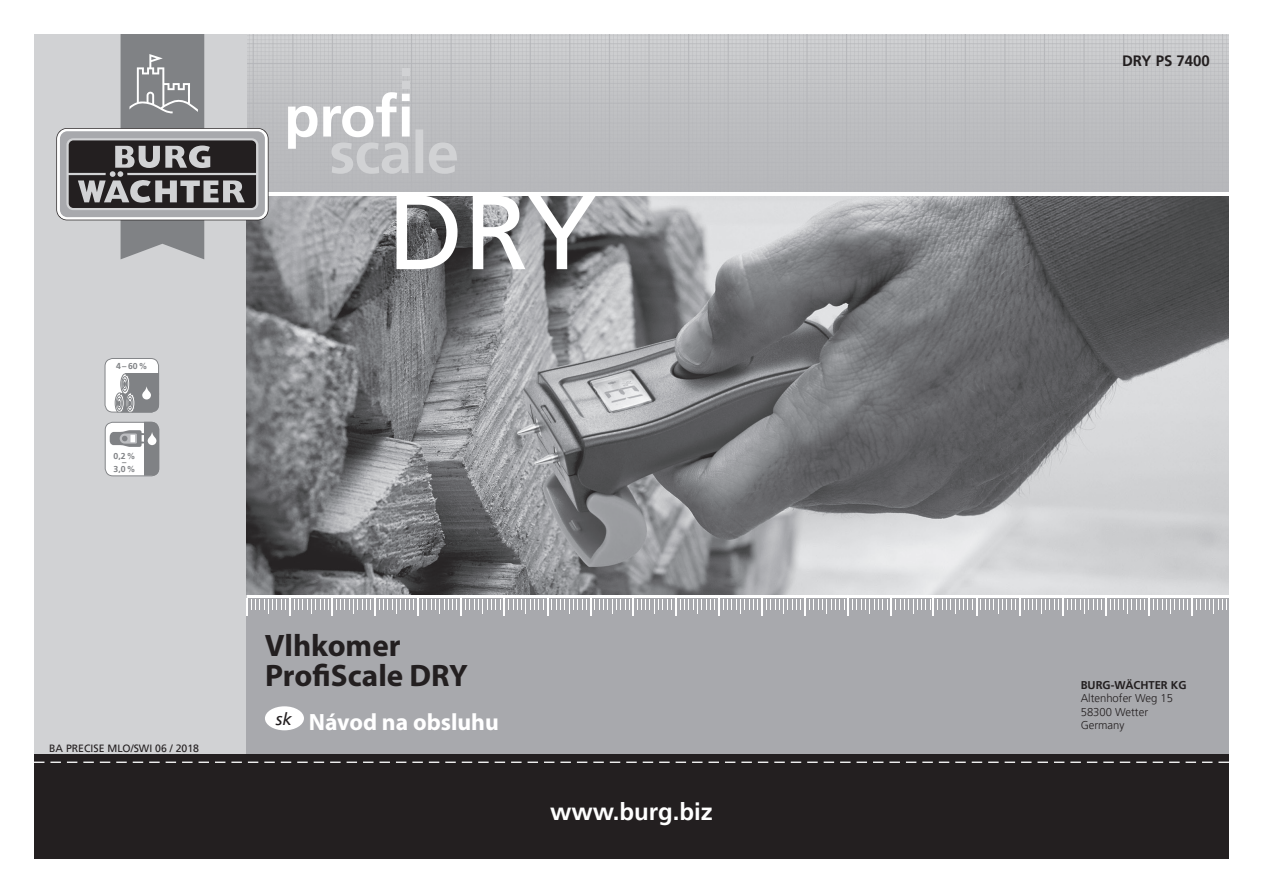
<style>
.page{position:relative;width:1263px;height:893px;background:#fff}
.page>*{position:absolute;margin:0;border:0;box-sizing:border-box;transform-origin:0 0}
.t1{font:105.6px "Frutiger LT Pro";color:#fff}
.t2{font:700 31.05px/30px "Myriad Pro";color:#231f20}
.t3{font:700 24px "Frutiger LT Pro";color:#fff}
.t4{font:700 23.55px "Myriad Pro";color:#fff}
.t5{font:italic 17.1px "Frutiger LT Pro";color:#231f20}
.t6{font:700 15px "Frutiger LT Pro";color:#231f20}
.t7{font:300 11.25px/13.5px "Frutiger LT Pro";color:#231f20}
.t8{font:700 11.25px "Frutiger LT Pro";color:#231f20}
.t9{font:10.5px "Frutiger LT Pro";color:#231f20}
.t10{font:700 8.7px/6.8px "Frutiger LT";color:#808285;text-align:center}
</style>
<div class="page">
<img style="left:268px;top:34px;width:961px;height:157px">
<div style="left:34px;top:34px;width:212px;height:721px;background:#d1d2d4"></div>
<div style="left:246px;top:599px;width:983px;height:156px;background:#a8a9ad"></div>
<img style="left:246px;top:196px;width:983px;height:399px">
<div style="left:34px;top:755px;width:1195px;height:104px;background:#231f20"></div>
<svg style="left:34px;top:762px;width:1195px;height:1px"></svg>
<svg style="left:56px;top:34px;width:212px;height:225px"></svg>
<svg style="left:246px;top:599px;width:981px;height:17px"></svg>
<div style="left:402px;top:81px;width:8px;height:7px;background:#d1d2d4"></div>
<div style="left:402px;top:68px;width:8px;height:7px;background:#d1d2d4"></div>
<svg style="left:288px;top:92px;width:169px;height:82px"></svg>
<div style="left:265px;top:706px;width:39px;height:24px;background:#fff;border-radius:50%"></div>
<svg style="left:105px;top:358px;width:54px;height:55px;background:#bebfc1"></svg>
<svg style="left:105px;top:422px;width:54px;height:54px;background:#c9cacb"></svg>
<p class="t10" style="left:116px;top:362px;width:33px">4–60%</p>
<p class="t10" style="left:114px;top:452px;width:23px">0,2% –<br>3,0%</p>
<p class="t9" style="left:49px;top:742px;width:151px">BA PRECISE MLO/SWI 06 / 2018</p>
<h1 class="t1" style="left:388px;top:170px;width:211px">DRY</h1>
<h2 class="t2" style="left:265px;top:630px;width:204px">Vlhkomer<br>ProfiScale DRY</h2>
<h3 class="t5" style="left:276px;top:709px;width:18px">sk</h3>
<h3 class="t4" style="left:309px;top:707px;width:192px">Návod na obsluhu</h3>
<h3 class="t3" style="left:550px;top:797px;width:164px">www.burg.biz</h3>
<h3 class="t6" style="left:1122px;top:51px;width:89px">DRY PS 7400</h3>
<p class="t8" style="left:1081px;top:678px;width:107px">BURG-WÄCHTER KG</p>
<p class="t7" style="left:1081px;top:692px;width:94px">Altenhofer Weg 15<br>58300 Wetter<br>Germany</p>
</div>
